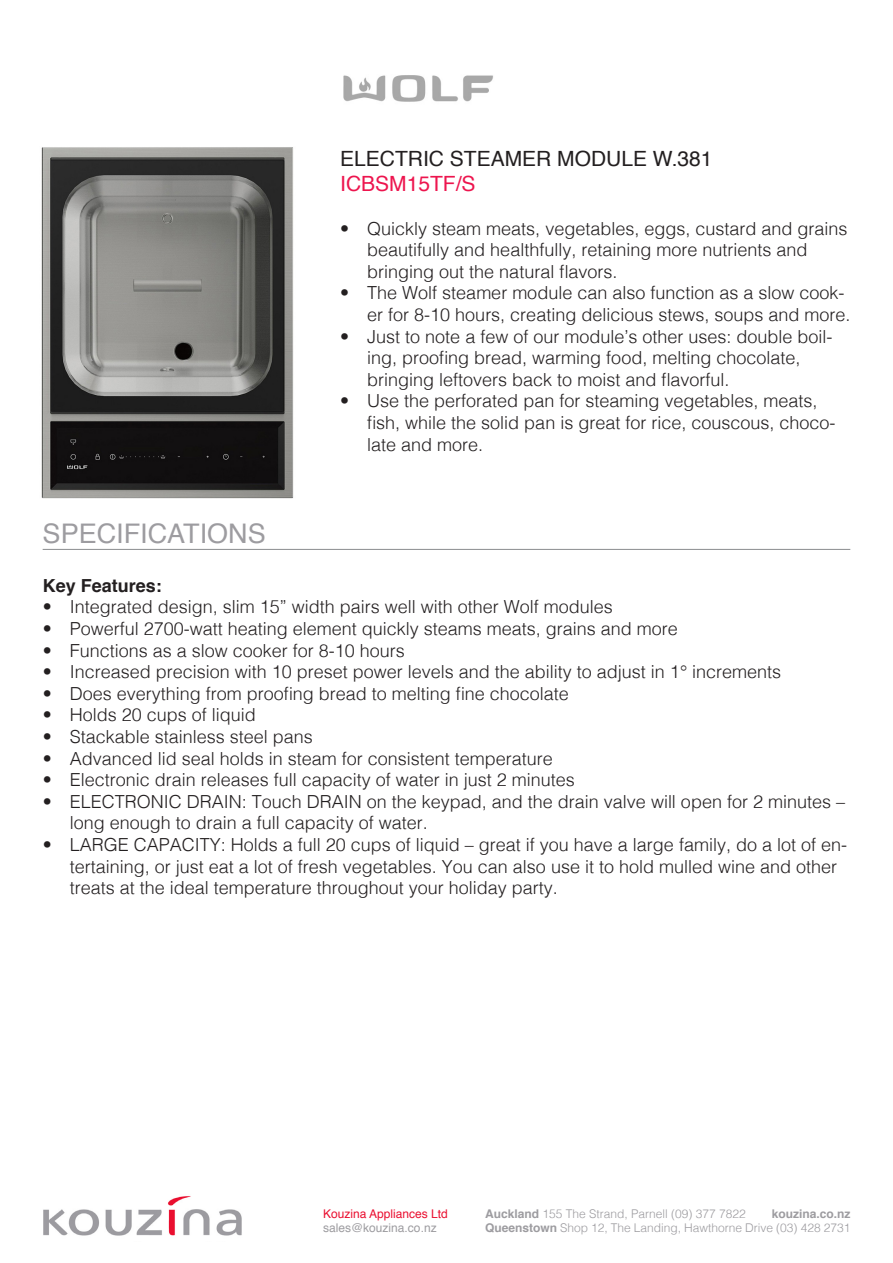
<style>
.page{position:relative;width:893px;height:1263px;background:#fff}
.page>*{position:absolute;margin:0;border:0;box-sizing:border-box;transform-origin:0 0}
.t1{font:27px "Helvetica";color:#9d9ca0}
.t2{font:21px "Helvetica";color:#231f20}
.t3{font:21px "Helvetica";color:#ed154e}
.t4{font:300 18px/21.6px "Helvetica";color:#231f20}
.t5{font:700 18px "Helvetica";color:#231f20}
.t6{font:300 12px "Helvetica";color:#9d9ca0}
.t7{font:12px "Helvetica";color:#ea0f30}
.t8{font:12px "Helvetica";color:#9d9ca0}
.t9{font:700 12px "Helvetica";color:#9d9ca0}
.s1{font-weight:700}
</style>
<div class="page">
<img style="left:43px;top:1196px;width:199px;height:40px">
<hr style="left:43px;top:549px;width:807px;height:1px;background:#8a8c8f">
<img style="left:343px;top:75px;width:150px;height:27px">
<img style="left:41px;top:147px;width:253px;height:352px">
<h1 class="t1" style="left:43px;top:513px;width:225px">SPECIFICATIONS</h1>
<p class="t2" style="left:340px;top:143px;width:374px">ELECTRIC STEAMER MODULE W.381</p>
<p class="t3" style="left:340px;top:168px;width:137px">ICBSM15TF/S</p>
<p class="t4" style="left:367px;top:216px;width:482px;text-indent:-27px">• Quickly steam meats, vegetables, eggs, custard and grains beautifully and healthfully, retaining more nutrients and bringing out the natural flavors.</p>
<p class="t4" style="left:367px;top:281px;width:485px;text-indent:-27px">• The Wolf steamer module can also function as a slow cook&shy;er for 8-10 hours, creating delicious stews, soups and more.</p>
<p class="t4" style="left:367px;top:324px;width:467px;text-indent:-27px">• Just to note a few of our module’s other uses: double boil&shy;ing, proofing bread, warming food, melting chocolate, bringing leftovers back to moist and flavorful.</p>
<p class="t4" style="left:367px;top:389px;width:470px;text-indent:-27px">• Use the perforated pan for steaming vegetables, meats, fish, while the solid pan is great for rice, couscous, choco&shy;late and more.</p>
<p class="t5" style="left:43px;top:571px;width:121px">Key Features:</p>
<p class="t4" style="left:43px;top:595px;width:572px">• Integrated design, slim 15” width pairs well with other Wolf modules</p>
<p class="t4" style="left:43px;top:617px;width:637px">• Powerful 2700-watt heating element quickly steams meats, grains and more</p>
<p class="t4" style="left:43px;top:638px;width:364px">• Functions as a slow cooker for 8-10 hours</p>
<p class="t4" style="left:43px;top:660px;width:740px">• Increased precision with 10 preset power levels and the ability to adjust in 1° increments</p>
<p class="t4" style="left:43px;top:681px;width:528px">• Does everything from proofing bread to melting fine chocolate</p>
<p class="t4" style="left:43px;top:703px;width:215px">• Holds 20 cups of liquid</p>
<p class="t4" style="left:43px;top:725px;width:272px">• Stackable stainless steel pans</p>
<p class="t4" style="left:43px;top:746px;width:512px">• Advanced lid seal holds in steam for consistent temperature</p>
<p class="t4" style="left:43px;top:768px;width:534px">• Electronic drain releases full capacity of water in just 2 minutes</p>
<p class="t4" style="left:70px;top:789px;width:777px;text-indent:-27px">• ELECTRONIC DRAIN: Touch DRAIN on the keypad, and the drain valve will open for 2 minutes – long enough to drain a full capacity of water.</p>
<p class="t4" style="left:70px;top:833px;width:779px;text-indent:-27px">• LARGE CAPACITY: Holds a full 20 cups of liquid – great if you have a large family, do a lot of en&shy;tertaining, or just eat a lot of fresh vegetables. You can also use it to hold mulled wine and other treats at the ideal temperature throughout your holiday party.</p>
<p class="t7" style="left:323px;top:1204px;width:126px">Kouzina Appliances Ltd</p>
<p class="t6" style="left:485px;top:1203px;width:262px"><span class="s1">Auckland</span> 155 The Strand, Parnell (09) 377 7822</p>
<p class="t9" style="left:772px;top:1204px;width:80px">kouzina.co.nz</p>
<p class="t8" style="left:323px;top:1219px;width:115px">sales@kouzina.co.nz</p>
<p class="t6" style="left:485px;top:1218px;width:367px"><span class="s1">Queenstown</span> Shop 12, The Landing, Hawthorne Drive (03) 428 2731</p>
</div>
